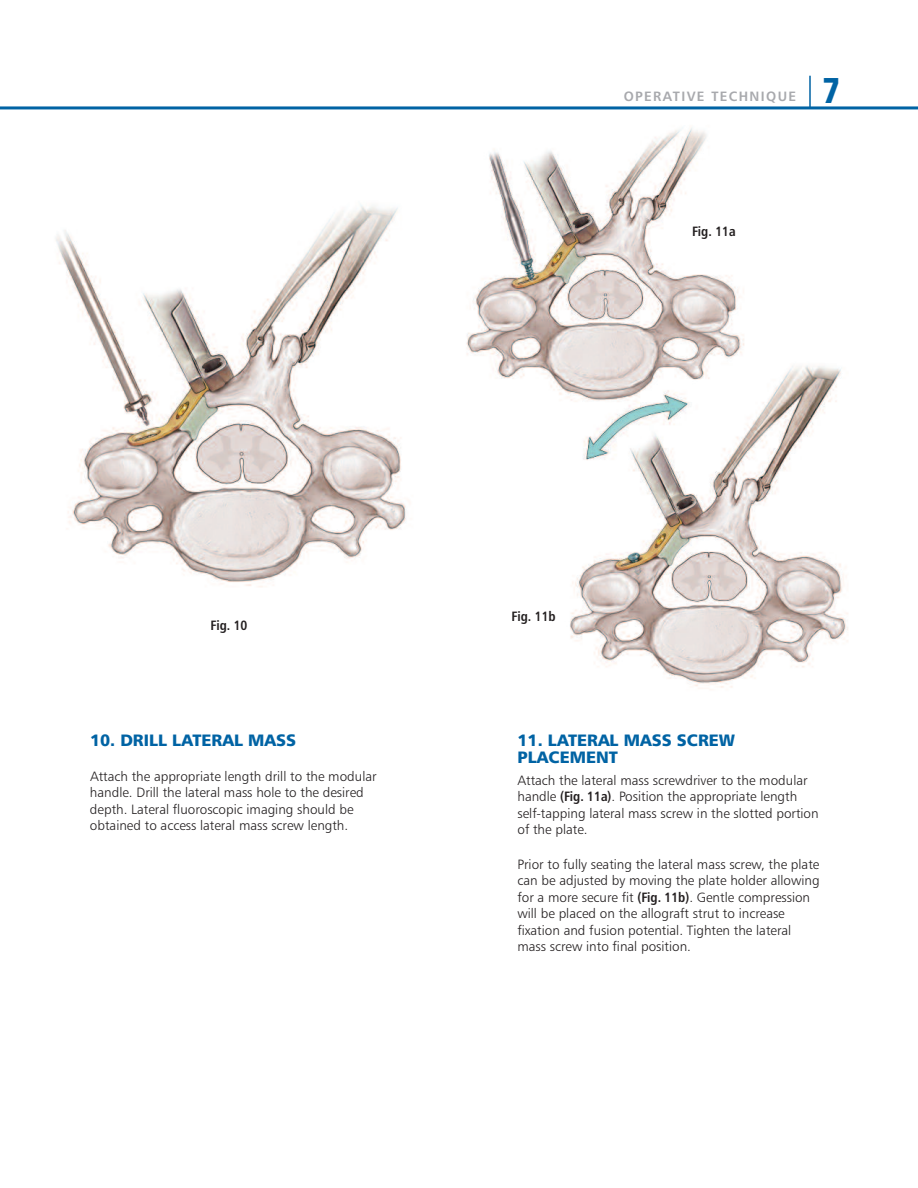
<style>
.page{position:relative;width:918px;height:1188px;background:#fff}
.page>*{position:absolute;margin:0;border:0;box-sizing:border-box;transform-origin:0 0}
.t1{font:36px "Humanist 777 BT Black B";color:#0063a4;scale:.8 1}
.t2{font:16.5px/16.5px "Humanist 777 BT Black B";color:#0063a4}
.t3{font:13.5px/16.5px "Humanist 777 BT Light B";color:#231f20}
.t4{font:13.5px "Humanist 777 BT Bold Condensed B";color:#231f20}
.t5{font:13.5px "Humanist 777 BT Bold B";letter-spacing:.1em;color:#a8a9ad}
.s1{font-family:"Humanist 777 BT Bold Condensed B"}
</style>
<div class="page">
<img style="left:456px;top:109px;width:405px;height:580px">
<img style="left:56px;top:204px;width:350px;height:383px">
<hr style="left:0;top:106px;width:918px;height:3px;background:#0063a4">
<hr style="left:809px;top:76px;width:2px;height:32px;background:#0063a4">
<p class="t5" style="left:624px;top:91px;width:174px">OPERATIVE TECHNIQUE</p>
<h1 class="t1" style="left:823px;top:76px;width:24px">7</h1>
<p class="t4" style="left:692px;top:225px;width:45px">Fig. 11a</p>
<p class="t4" style="left:211px;top:619px;width:38px">Fig. 10</p>
<p class="t2" style="left:90px;top:734px;width:208px">10. DRILL LATERAL MASS</p>
<p class="t3" style="left:90px;top:769px;width:288px">Attach the appropriate length drill to the modular handle. Drill the lateral mass hole to the desired depth. Lateral fluoroscopic imaging should be obtained to access lateral mass screw length.</p>
<p class="t4" style="left:512px;top:610px;width:46px">Fig. 11b</p>
<p class="t2" style="left:517px;top:734px;width:219px">11. LATERAL MASS SCREW<br>PLACEMENT</p>
<p class="t3" style="left:517px;top:773px;width:303px">Attach the lateral mass screwdriver to the modular handle <span class="s1">(Fig. 11a)</span>. Position the appropriate length self-tapping lateral mass screw in the slotted portion of the plate.</p>
<p class="t3" style="left:517px;top:857px;width:304px">Prior to fully seating the lateral mass screw, the plate can be adjusted by moving the plate holder allowing for a more secure fit <span class="s1">(Fig. 11b)</span>. Gentle compression will be placed on the allograft strut to increase fixation and fusion potential. Tighten the lateral mass screw into final position.</p>
</div>
